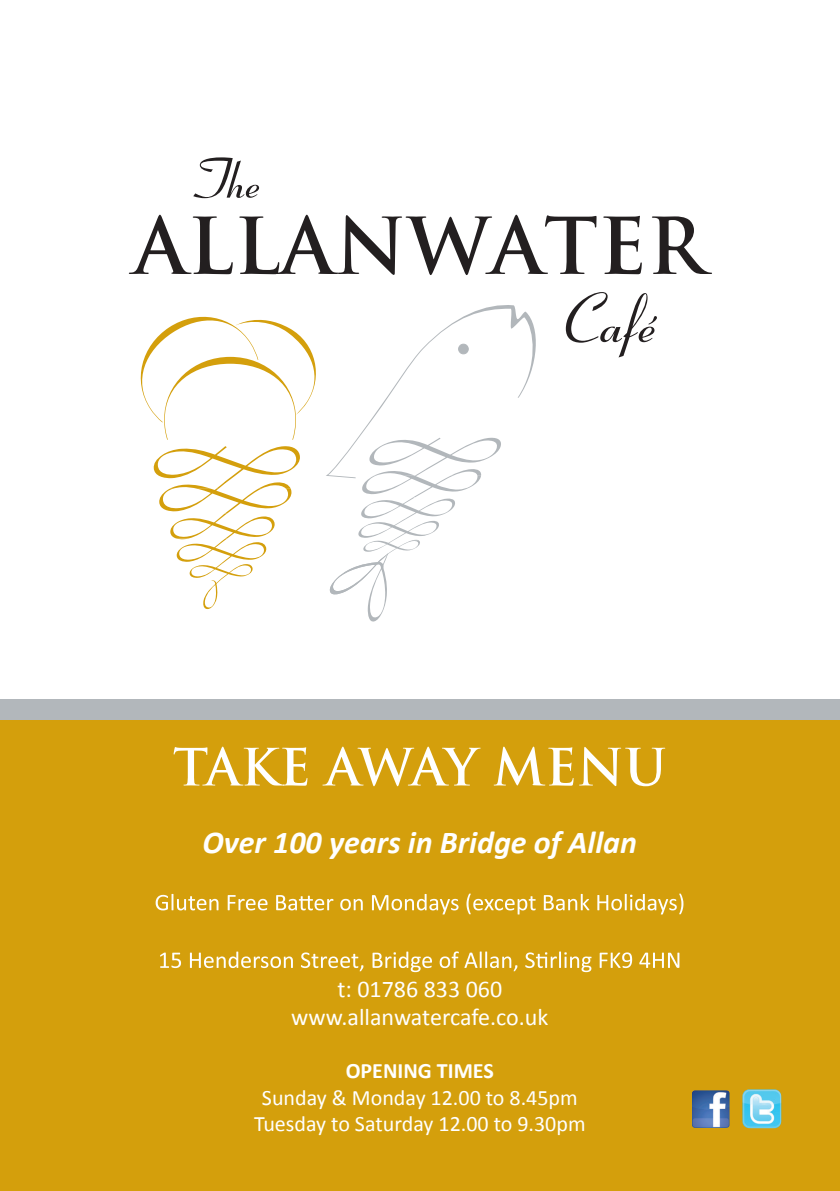
<style>
.page{position:relative;width:840px;height:1191px;background:#fff}
.page>*{position:absolute;margin:0;border:0;box-sizing:border-box;transform-origin:0 0}
.t1{font:700 50px "Trajan Pro";color:#fff}
.t2{font:italic 700 32px "Calibri";color:#fff}
.t3{font:24px/28.8px "Calibri";color:#fff;text-align:center}
.t4{font:22px/26.4px "Calibri";color:#fff;text-align:center}
.s1{font-weight:700}
</style>
<div class="page">
<div style="left:0;top:720px;width:839px;height:471px;background:#d49f0c"></div>
<svg style="left:155px;top:893px;width:528px;height:21px"></svg>
<svg style="left:160px;top:951px;width:519px;height:21px"></svg>
<svg style="left:140px;top:305px;width:396px;height:317px"></svg>
<svg style="left:565px;top:292px;width:91px;height:65px"></svg>
<svg style="left:129px;top:215px;width:103px;height:59px"></svg>
<svg style="left:239px;top:215px;width:357px;height:60px"></svg>
<svg style="left:603px;top:216px;width:38px;height:58px"></svg>
<svg style="left:652px;top:216px;width:59px;height:58px"></svg>
<svg style="left:193px;top:157px;width:66px;height:41px"></svg>
<div style="left:0;top:699px;width:839px;height:21px;background:#b2b7bb"></div>
<img style="left:691px;top:1090px;width:38px;height:38px">
<img style="left:742px;top:1089px;width:39px;height:39px">
<p class="t1" style="left:173px;top:736px;width:495px">TAKE AWAY MENU</p>
<p class="t2" style="left:202px;top:822px;width:436px">Over 100 years in Bridge of Allan</p>
<p class="t3" style="left:291px;top:973px;width:258px">t: 01786 833 060 www.allanwatercafe.co.uk</p>
<p class="t4" style="left:254px;top:1056px;width:333px"><span class="s1">OPENING TIMES<br></span>Sunday &amp; Monday 12.00 to 8.45pm<br>Tuesday to Saturday 12.00 to 9.30pm</p>
</div>
